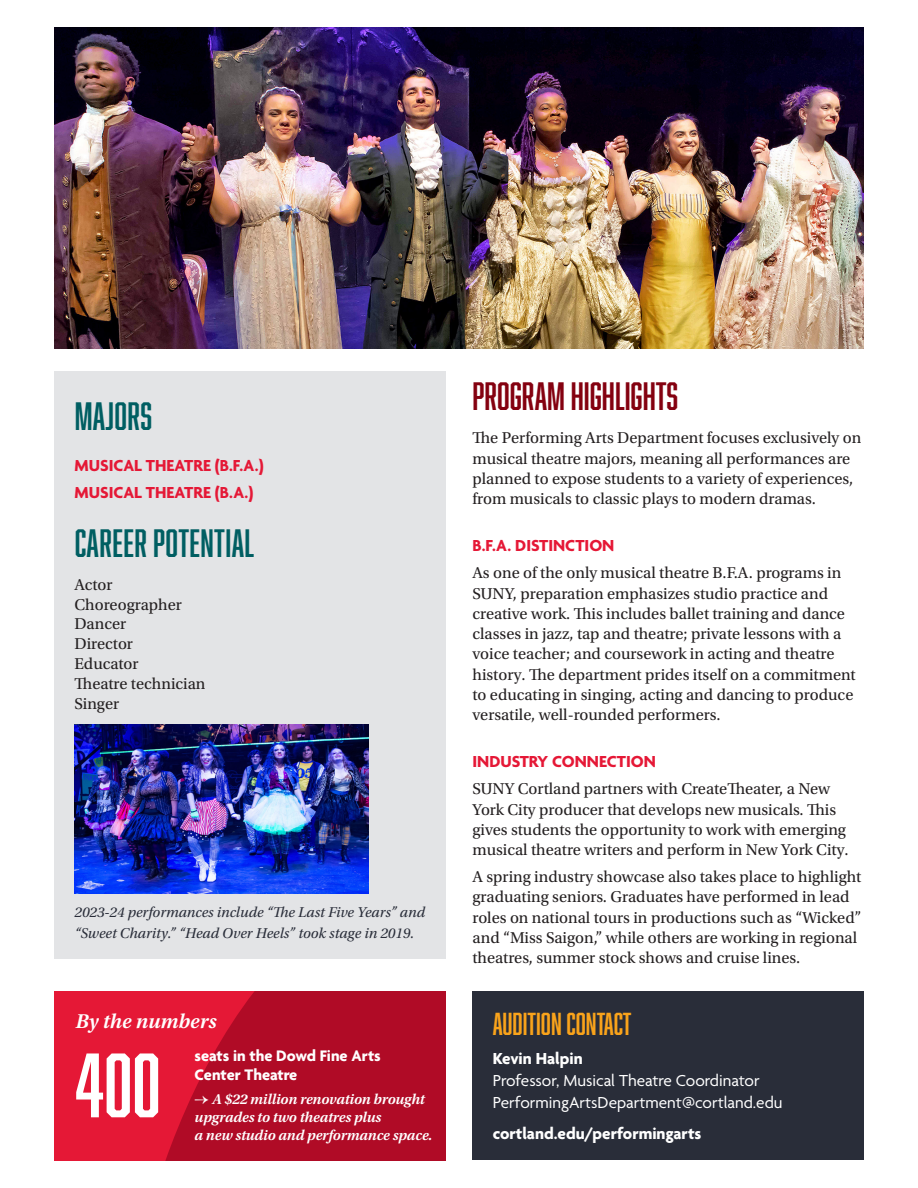
<style>
.page{position:relative;width:918px;height:1188px;background:#fff}
.page>*{position:absolute;margin:0;border:0;box-sizing:border-box;transform-origin:0 0}
.t1{font:84px "Abolition";color:#fff}
.Agenda_Caps_Red{font:36.45px "Abolition";letter-spacing:.01em;color:#005e62}
.t2{font:36.45px "Abolition";color:#840110}
.Americana_header{font:29.25px "Abolition";color:#f9a31b}
.t3{font:italic 600 21px "Utopia Std";color:#fff}
.t4{font:17.25px/30.9px "Agenda";color:#fff}
.Agenda_Caps_Red-2{font:700 17.25px "Agenda";color:#e51836}
.t5{font:700 17.25px "Agenda";color:#fff}
.Program_Highlights{font:16.5px/20.2px "Utopia Std";color:#231f20}
.career_potential_list{font:16.5px/19.8px "Utopia Std";color:#231f20}
.t6{font:700 16.5px/19.5px "Agenda";color:#fff}
.career_potential_list-2{font:italic 15px/20.9px "Utopia Std";color:#292d39}
.t7{font:italic 600 15px/18px "Utopia Std";letter-spacing:-.01em;color:#fff}
.s1{font-weight:700}
</style>
<div class="page">
<img style="left:54px;top:27px;width:810px;height:322px">
<div style="left:54px;top:372px;width:392px;height:587px;background:#e3e4e6"></div>
<div style="left:472px;top:991px;width:392px;height:169px;background:#292d39"></div>
<div style="left:54px;top:991px;width:392px;height:170px;background:#b00b26"></div>
<svg style="left:54px;top:991px;width:201px;height:170px;fill:#e51836"></svg>
<img style="left:75px;top:725px;width:293px;height:169px">
<p class="Agenda_Caps_Red" style="left:75px;top:395px;width:79px">MAJORS</p>
<p class="Agenda_Caps_Red-2" style="left:75px;top:456px;width:191px">MUSICAL THEATRE (B.F.A.)</p>
<p class="Agenda_Caps_Red-2" style="left:75px;top:484px;width:180px">MUSICAL THEATRE (B.A.)</p>
<p class="Agenda_Caps_Red" style="left:75px;top:522px;width:181px">CAREER POTENTIAL</p>
<p class="career_potential_list" style="left:75px;top:575px;width:40px">Actor</p>
<p class="career_potential_list" style="left:75px;top:595px;width:109px">Choreographer</p>
<p class="career_potential_list" style="left:75px;top:615px;width:60px">Dancer<br>Director</p>
<p class="career_potential_list" style="left:75px;top:654px;width:66px">Educator</p>
<p class="career_potential_list" style="left:75px;top:674px;width:133px">Theatre technician</p>
<p class="career_potential_list" style="left:75px;top:694px;width:46px">Singer</p>
<p class="career_potential_list-2" style="left:75px;top:902px;width:352px">2023-24 performances include “The Last Five Years” and “Sweet Charity.” “Head Over Heels” took stage in 2019.</p>
<p class="t3" style="left:75px;top:1009px;width:143px">By the numbers</p>
<p class="t1" style="left:75px;top:1037px;width:87px">400</p>
<p class="t6" style="left:195px;top:1047px;width:188px">seats in the Dowd Fine Arts<br>Center Theatre</p>
<p class="t7" style="left:195px;top:1090px;width:239px">→ A $22 million renovation brought upgrades to two theatres plus<br>a new studio and performance space.</p>
<p class="t2" style="left:472px;top:375px;width:207px">PROGRAM HIGHLIGHTS</p>
<p class="Program_Highlights" style="left:472px;top:428px;width:390px">The Performing Arts Department focuses exclusively on musical theatre majors, meaning all performances are planned to expose students to a variety of experiences, from musicals to classic plays to modern dramas.</p>
<p class="Agenda_Caps_Red-2" style="left:472px;top:537px;width:143px">B.F.A. DISTINCTION</p>
<p class="Program_Highlights" style="left:472px;top:563px;width:385px">As one of the only musical theatre B.F.A. programs in SUNY, preparation emphasizes studio practice and creative work. This includes ballet training and dance classes in jazz, tap and theatre; private lessons with a voice teacher; and coursework in acting and theatre history. The department prides itself on a commitment to educating in singing, acting and dancing to produce versatile, well-rounded performers.</p>
<p class="Agenda_Caps_Red-2" style="left:472px;top:753px;width:185px">INDUSTRY CONNECTION</p>
<p class="Program_Highlights" style="left:472px;top:779px;width:378px">SUNY Cortland partners with CreateTheater, a New York City producer that develops new musicals. This gives students the opportunity to work with emerging musical theatre writers and perform in New York City.</p>
<p class="Program_Highlights" style="left:472px;top:867px;width:391px">A spring industry showcase also takes place to highlight graduating seniors. Graduates have performed in lead roles on national tours in productions such as “Wicked” and “Miss Saigon,” while others are working in regional theatres, summer stock shows and cruise lines.</p>
<p class="Americana_header" style="left:493px;top:1007px;width:140px">AUDITION CONTACT</p>
<p class="t5" style="left:493px;top:1049px;width:91px">Kevin Halpin</p>
<p class="t4" style="left:493px;top:1066px;width:268px">Professor, Musical Theatre Coordinator</p>
<p class="t4" style="left:493px;top:1088px;width:291px">PerformingArtsDepartment@cortland.edu <span class="s1">cortland.edu/performingarts</span></p>
</div>
